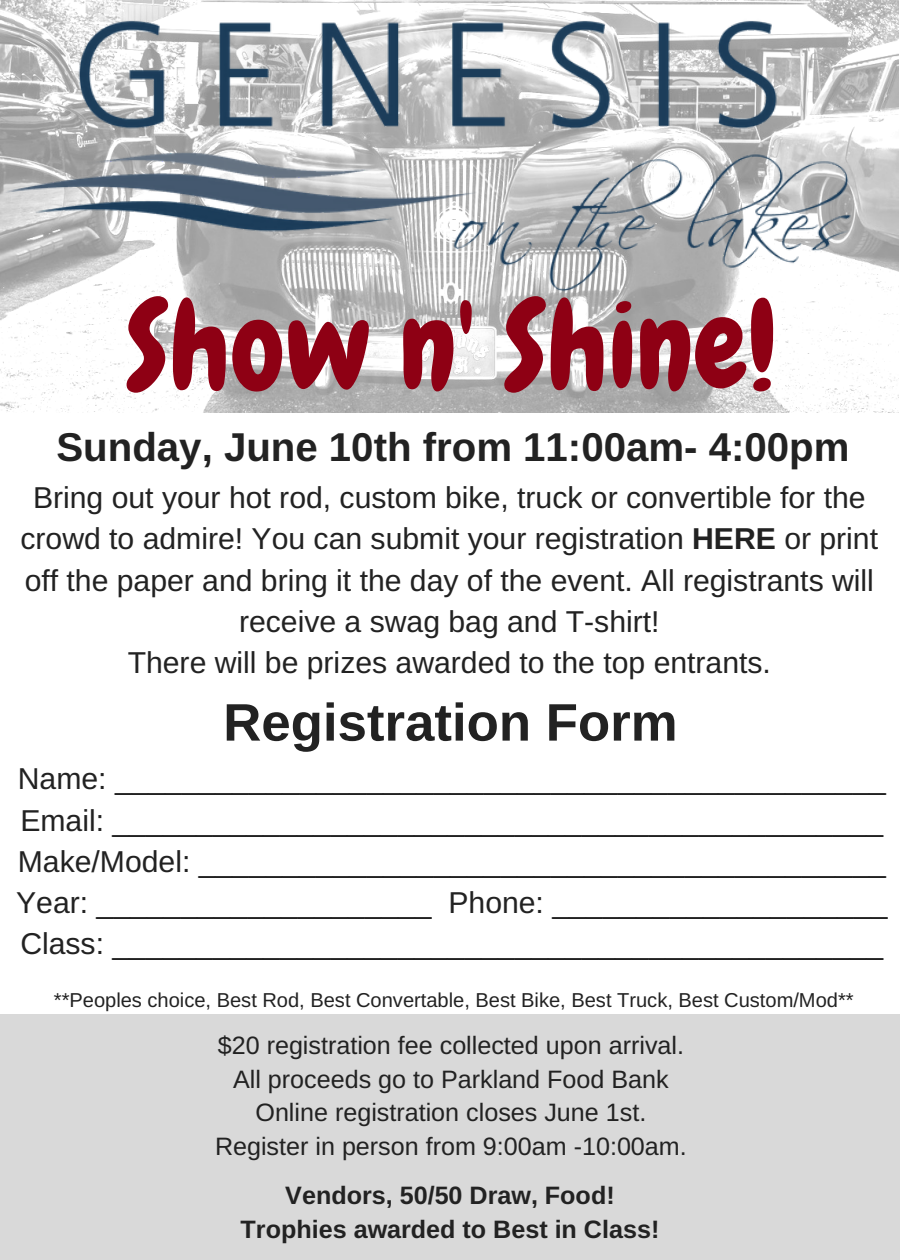
<style>
.page{position:relative;width:900px;height:1260px;background:#fff}
.page>*{position:absolute;margin:0;border:0;box-sizing:border-box;transform-origin:0 0}
.t1{font:120.75px "Chewy";color:#8e0014}
.t2{font:700 52.75px "Arimo";color:#222}
.t3{font:700 40.25px "Arimo";color:#222}
.t4{font:30.25px/41.2px "Arimo";color:#222;text-align:center}
.t5{font:25.25px/33.8px "Arimo";color:#222;text-align:center}
.t6{font:700 25.25px/33.8px "Arimo";color:#222;text-align:center}
.t7{font:20px "Arimo";color:#222}
.s1{font-weight:700}
</style>
<div class="page">
<img style="left:0;top:366px;width:898px;height:46px">
<img style="left:0;top:0;width:899px;height:366px">
<div style="left:0;top:1014px;width:900px;height:246px;background:#d9d9d9"></div>
<h1 class="t1" style="left:126px;top:270px;width:652px">Show n' Shine!</h1>
<h3 class="t3" style="left:57px;top:425px;width:794px">Sunday, June 10th from 11:00am- 4:00pm</h3>
<p class="t4" style="left:21px;top:477px;width:859px">Bring out your hot rod, custom bike, truck or convertible for the crowd to admire! You can submit your registration <span class="s1">HERE</span> or print off the paper and bring it the day of the event. All registrants will receive a swag bag and T-shirt!<br>There will be prizes awarded to the top entrants.</p>
<h2 class="t2" style="left:223px;top:693px;width:456px">Registration Form</h2>
<p class="t4" style="left:16px;top:758px;width:873px;text-align:left">Name: ______________________________________________ Email: ______________________________________________ Make/Model: _________________________________________ Year: ____________________ Phone: ____________________ Class: ______________________________________________</p>
<p class="t7" style="left:54px;top:989px;width:801px">**Peoples choice, Best Rod, Best Convertable, Best Bike, Best Truck, Best Custom/Mod**</p>
<p class="t5" style="left:215px;top:1028px;width:473px">$20 registration fee collected upon arrival.<br>All proceeds go to Parkland Food Bank Online registration closes June 1st.<br>Register in person from 9:00am -10:00am.</p>
<p class="t6" style="left:241px;top:1178px;width:420px">Vendors, 50/50 Draw, Food!<br>Trophies awarded to Best in Class!</p>
</div>
